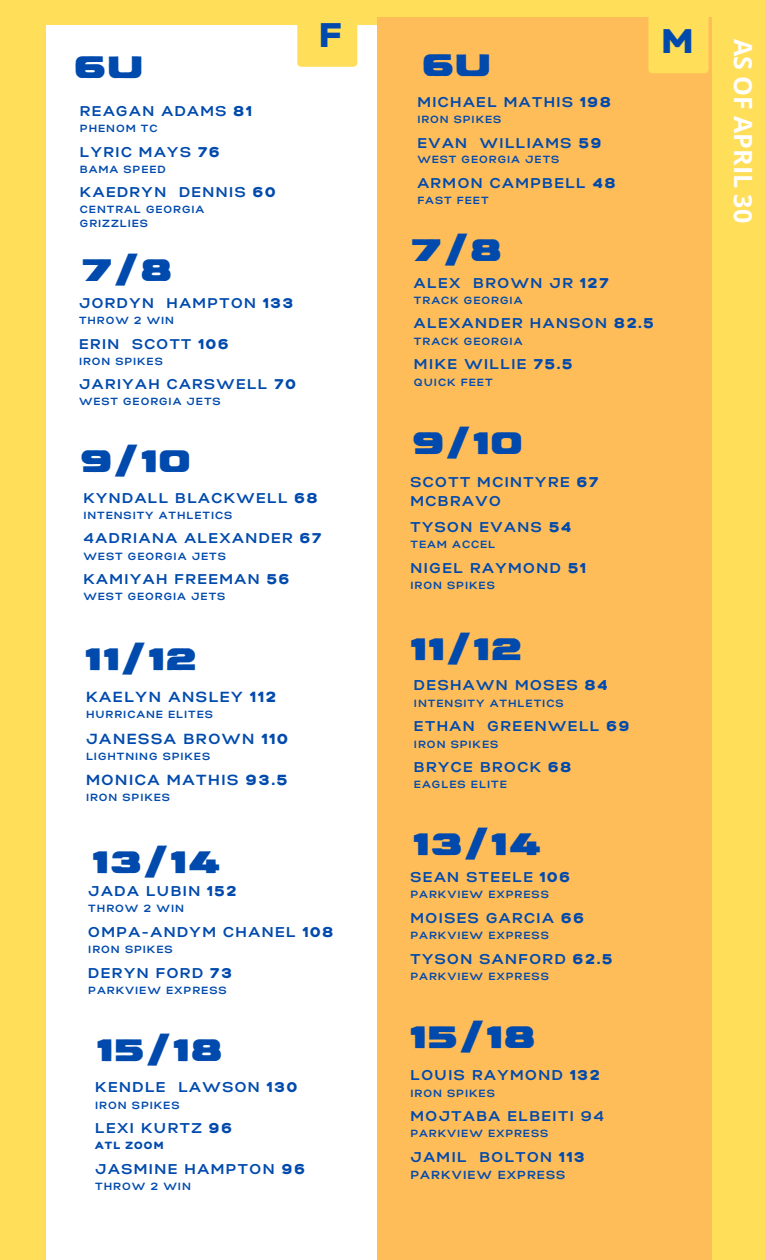
<style>
.page{position:relative;width:765px;height:1260px;background:#ffde59}
.page>*{position:absolute;margin:0;border:0;box-sizing:border-box;transform-origin:0 0}
.t1{font:900 34.12px "Gabriel Sans";color:#004aad}
.t2{font:31.25px "Revive 80 Phatt";color:#004aad}
.t3{font:700 25px "Open Sans";color:#fff}
.t4{font:700 14.62px "Gabriel Sans";letter-spacing:.13em;color:#004aad}
.t5{font:700 14.12px "Gabriel Sans";letter-spacing:.13em;color:#004aad}
.t6{font:700 11.62px "Gabriel Sans";letter-spacing:.13em;color:#004aad}
.t7{font:700 10.38px "Gabriel Sans";letter-spacing:.13em;color:#004aad}
.t8{font:900 10.38px "Gabriel Sans";letter-spacing:.13em;color:#004aad}
.s1{font-weight:900}
</style>
<div class="page">
<div style="left:46px;top:25px;width:331px;height:1235px;background:#fff"></div>
<div style="left:377px;top:17px;width:334px;height:1243px;background:#ffbd59"></div>
<div style="left:297px;top:7px;width:60px;height:60px;background:#ffde59;border-radius:4px"></div>
<div style="left:648px;top:13px;width:60px;height:60px;background:#ffde59;border-radius:4px"></div>
<p class="t2" style="left:73px;top:39px;width:72px">6U</p>
<p class="t5" style="left:80px;top:105px;width:173px">REAGAN ADAMS <span class="s1">81</span></p>
<p class="t7" style="left:80px;top:124px;width:79px">PHENOM TC</p>
<p class="t5" style="left:80px;top:146px;width:141px">LYRIC MAYS <span class="s1">76</span></p>
<p class="t7" style="left:80px;top:164px;width:87px">BAMA SPEED</p>
<p class="t5" style="left:80px;top:186px;width:197px">KAEDRYN DENNIS <span class="s1">60</span></p>
<p class="t7" style="left:80px;top:205px;width:126px">CENTRAL GEORGIA</p>
<p class="t7" style="left:80px;top:219px;width:69px">GRIZZLIES</p>
<p class="t2" style="left:81px;top:242px;width:94px">7/8</p>
<p class="t5" style="left:79px;top:297px;width:216px">JORDYN HAMPTON <span class="s1">133</span></p>
<p class="t7" style="left:79px;top:316px;width:96px">THROW 2 WIN</p>
<p class="t5" style="left:79px;top:338px;width:151px">ERIN SCOTT <span class="s1">106</span></p>
<p class="t7" style="left:79px;top:357px;width:85px">IRON SPIKES</p>
<p class="t5" style="left:79px;top:378px;width:218px">JARIYAH CARSWELL <span class="s1">70</span></p>
<p class="t7" style="left:79px;top:397px;width:143px">WEST GEORGIA JETS</p>
<p class="t2" style="left:80px;top:432px;width:113px">9/10</p>
<p class="t1" style="left:320px;top:20px;width:23px">F</p>
<p class="t5" style="left:84px;top:492px;width:236px">KYNDALL BLACKWELL <span class="s1">68</span></p>
<p class="t7" style="left:84px;top:511px;width:150px">INTENSITY ATHLETICS</p>
<p class="t5" style="left:84px;top:532px;width:240px">4ADRIANA ALEXANDER <span class="s1">67</span></p>
<p class="t7" style="left:84px;top:551px;width:144px">WEST GEORGIA JETS</p>
<p class="t5" style="left:84px;top:573px;width:207px">KAMIYAH FREEMAN <span class="s1">56</span></p>
<p class="t7" style="left:84px;top:592px;width:143px">WEST GEORGIA JETS</p>
<p class="t2" style="left:84px;top:630px;width:115px">11/12</p>
<p class="t4" style="left:86px;top:691px;width:191px">KAELYN ANSLEY <span class="s1">112</span></p>
<p class="t7" style="left:86px;top:710px;width:128px">HURRICANE ELITES</p>
<p class="t4" style="left:86px;top:732px;width:204px">JANESSA BROWN <span class="s1">110</span></p>
<p class="t7" style="left:86px;top:751px;width:125px">LIGHTNING SPIKES</p>
<p class="t4" style="left:86px;top:773px;width:203px">MONICA MATHIS <span class="s1">93.5</span></p>
<p class="t7" style="left:86px;top:793px;width:85px">IRON SPIKES</p>
<p class="t2" style="left:91px;top:834px;width:132px">13/14</p>
<p class="t5" style="left:89px;top:885px;width:150px">JADA LUBIN <span class="s1">152</span></p>
<p class="t7" style="left:89px;top:904px;width:97px">THROW 2 WIN</p>
<p class="t5" style="left:89px;top:926px;width:246px">OMPA-ANDYM CHANEL <span class="s1">108</span></p>
<p class="t7" style="left:89px;top:945px;width:86px">IRON SPIKES</p>
<p class="t5" style="left:89px;top:967px;width:145px">DERYN FORD <span class="s1">73</span></p>
<p class="t7" style="left:89px;top:986px;width:139px">PARKVIEW EXPRESS</p>
<p class="t2" style="left:96px;top:1022px;width:129px">15/18</p>
<p class="t5" style="left:96px;top:1081px;width:204px">KENDLE LAWSON <span class="s1">130</span></p>
<p class="t7" style="left:96px;top:1100px;width:86px">IRON SPIKES</p>
<p class="t5" style="left:96px;top:1122px;width:138px">LEXI KURTZ <span class="s1">96</span></p>
<p class="t8" style="left:96px;top:1141px;width:70px">ATL ZOOM</p>
<p class="t5" style="left:96px;top:1163px;width:211px">JASMINE HAMPTON <span class="s1">96</span></p>
<p class="t7" style="left:96px;top:1182px;width:97px">THROW 2 WIN</p>
<p class="t2" style="left:421px;top:37px;width:72px">6U</p>
<p class="t5" style="left:418px;top:96px;width:195px">MICHAEL MATHIS <span class="s1">198</span></p>
<p class="t7" style="left:418px;top:115px;width:85px">IRON SPIKES</p>
<p class="t5" style="left:418px;top:136px;width:186px">EVAN WILLIAMS <span class="s1">59</span></p>
<p class="t7" style="left:418px;top:155px;width:143px">WEST GEORGIA JETS</p>
<p class="t5" style="left:418px;top:177px;width:200px">ARMON CAMPBELL <span class="s1">48</span></p>
<p class="t7" style="left:418px;top:196px;width:72px">FAST FEET</p>
<p class="t2" style="left:410px;top:221px;width:94px">7/8</p>
<p class="t5" style="left:414px;top:277px;width:196px">ALEX BROWN JR <span class="s1">127</span></p>
<p class="t7" style="left:414px;top:296px;width:110px">TRACK GEORGIA</p>
<p class="t5" style="left:414px;top:317px;width:241px">ALEXANDER HANSON <span class="s1">82.5</span></p>
<p class="t7" style="left:414px;top:337px;width:110px">TRACK GEORGIA</p>
<p class="t5" style="left:414px;top:358px;width:160px">MIKE WILLIE <span class="s1">75.5</span></p>
<p class="t7" style="left:414px;top:377px;width:80px">QUICK FEET</p>
<p class="t1" style="left:663px;top:26px;width:34px">M</p>
<p class="t3" style="left:761px;top:39px;width:186px;rotate:90deg">AS OF APRIL 30</p>
<p class="t2" style="left:412px;top:415px;width:113px">9/10</p>
<p class="t5" style="left:411px;top:475px;width:190px">SCOTT MCINTYRE <span class="s1">67</span></p>
<p class="t5" style="left:411px;top:495px;width:91px">MCBRAVO</p>
<p class="t5" style="left:411px;top:521px;width:162px">TYSON EVANS <span class="s1">54</span></p>
<p class="t7" style="left:411px;top:540px;width:86px">TEAM ACCEL</p>
<p class="t5" style="left:411px;top:562px;width:177px">NIGEL RAYMOND <span class="s1">51</span></p>
<p class="t7" style="left:411px;top:581px;width:86px">IRON SPIKES</p>
<p class="t2" style="left:409px;top:620px;width:115px">11/12</p>
<p class="t5" style="left:414px;top:679px;width:195px">DESHAWN MOSES <span class="s1">84</span></p>
<p class="t7" style="left:414px;top:699px;width:151px">INTENSITY ATHLETICS</p>
<p class="t5" style="left:414px;top:720px;width:217px">ETHAN GREENWELL <span class="s1">69</span></p>
<p class="t7" style="left:414px;top:739px;width:86px">IRON SPIKES</p>
<p class="t5" style="left:414px;top:761px;width:159px">BRYCE BROCK <span class="s1">68</span></p>
<p class="t7" style="left:414px;top:780px;width:94px">EAGLES ELITE</p>
<p class="t2" style="left:412px;top:816px;width:132px">13/14</p>
<p class="t5" style="left:411px;top:871px;width:161px">SEAN STEELE <span class="s1">106</span></p>
<p class="t7" style="left:411px;top:890px;width:139px">PARKVIEW EXPRESS</p>
<p class="t5" style="left:411px;top:912px;width:175px">MOISES GARCIA <span class="s1">66</span></p>
<p class="t7" style="left:411px;top:931px;width:139px">PARKVIEW EXPRESS</p>
<p class="t5" style="left:411px;top:952px;width:203px">TYSON SANFORD <span class="s1">62.5</span></p>
<p class="t7" style="left:411px;top:972px;width:139px">PARKVIEW EXPRESS</p>
<p class="t2" style="left:409px;top:1008px;width:129px">15/18</p>
<p class="t5" style="left:411px;top:1069px;width:191px">LOUIS RAYMOND <span class="s1">132</span></p>
<p class="t7" style="left:411px;top:1088px;width:86px">IRON SPIKES</p>
<p class="t5" style="left:411px;top:1110px;width:195px">MOJTABA ELBEITI 94</p>
<p class="t7" style="left:411px;top:1129px;width:139px">PARKVIEW EXPRESS</p>
<p class="t5" style="left:411px;top:1150px;width:176px">JAMIL BOLTON <span class="s1">113</span></p>
<p class="t6" style="left:411px;top:1169px;width:156px">PARKVIEW EXPRESS</p>
</div>
